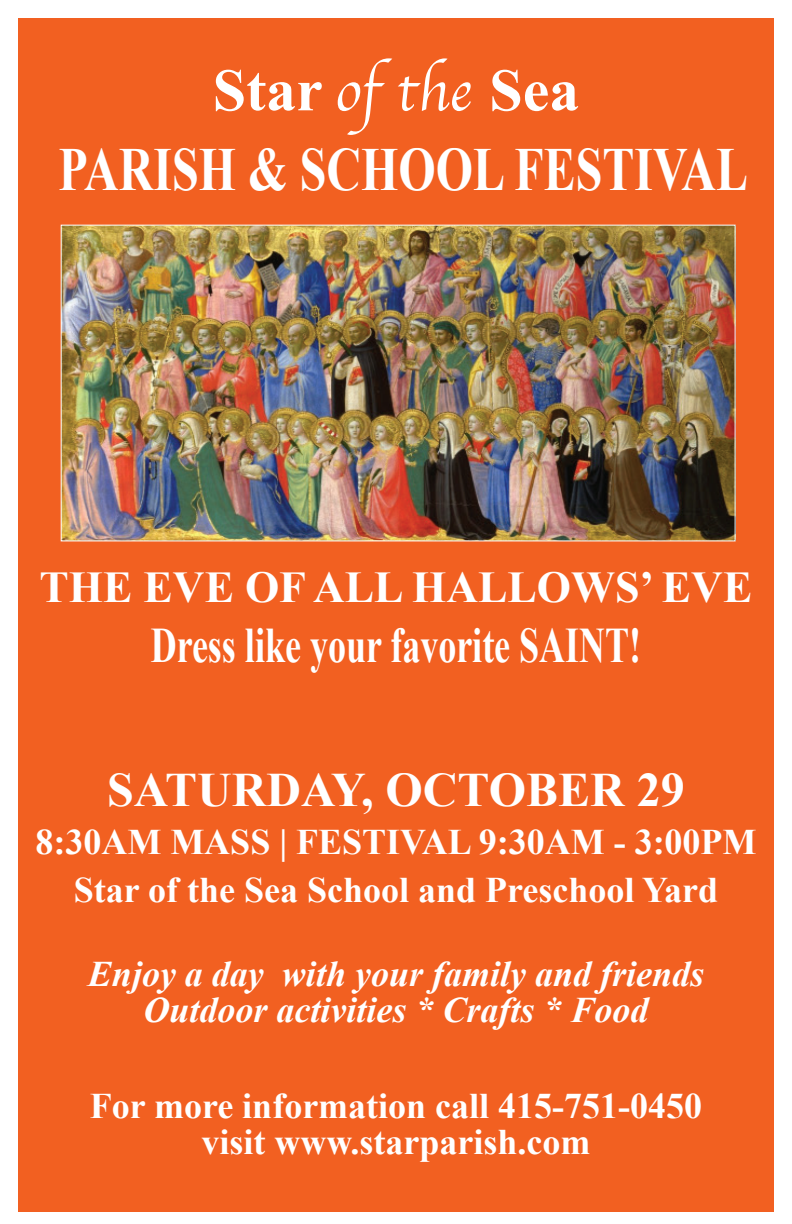
<style>
.page{position:relative;width:792px;height:1224px;background:#fff}
.page>*{position:absolute;margin:0;border:0;box-sizing:border-box;transform-origin:0 0}
.t1{font:700 61.2px "Times New Roman";color:#fff;scale:.78 1}
.t2{font:700 60px "Times New Roman";color:#fff}
.t3{font:700 49.7px "Times New Roman";color:#fff;scale:.72 1}
.t4{font:700 48px "Times New Roman";color:#fff}
.t5{font:700 44px "Times New Roman";color:#fff}
.t6{font:700 36px/48px "Times New Roman";color:#fff;text-align:center}
.t7{font:italic 700 36px/36px "Times New Roman";color:#fff;text-align:center}
.s1{font-family:"Apple Chancery";font-weight:400}
</style>
<div class="page">
<div style="left:18px;top:18px;width:756px;height:1193px;background:#f26021"></div>
<img style="left:63px;top:227px;width:671px;height:312px">
<h2 class="t2" style="left:213px;top:49px;width:368px">Star <span class="s1">of the</span> Sea</h2>
<h1 class="t1" style="left:58px;top:128px;width:886px">PARISH &amp; SCHOOL FESTIVAL</h1>
<p class="t5" style="left:40px;top:557px;width:714px">THE EVE OF ALL HALLOWS’ EVE</p>
<h3 class="t3" style="left:151px;top:611px;width:683px">Dress like your favorite SAINT!</h3>
<h3 class="t4" style="left:107px;top:757px;width:579px">SATURDAY, OCTOBER 29</h3>
<p class="t6" style="left:35px;top:817px;width:723px">8:30AM MASS | FESTIVAL 9:30AM - 3:00PM<br>Star of the Sea School and Preschool Yard</p>
<p class="t7" style="left:88px;top:955px;width:618px">Enjoy a day with your family and friends<br>Outdoor activities * Crafts * Food</p>
<p class="t6" style="left:90px;top:1087px;width:614px;line-height:36px">For more information call 415-751-0450 visit www.starparish.com</p>
</div>
